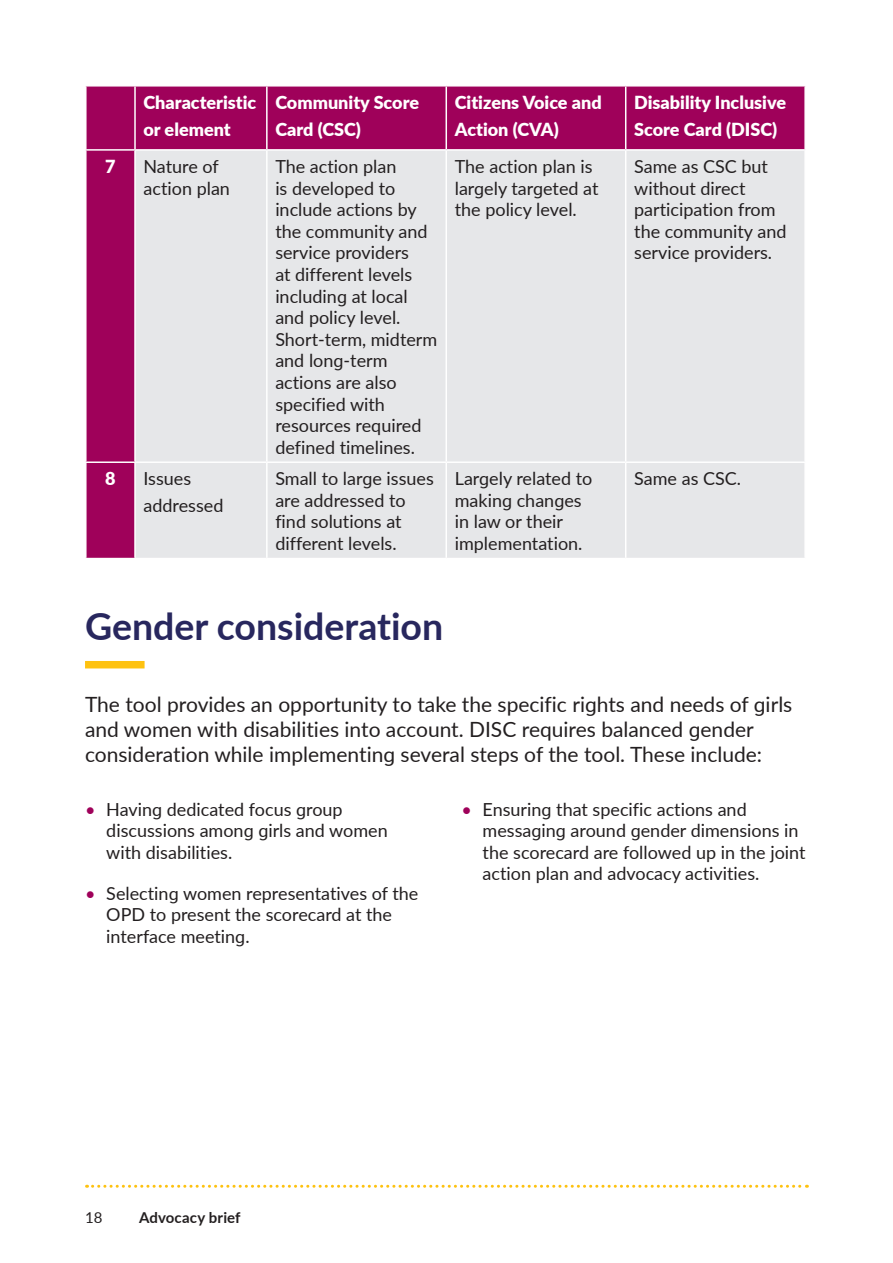
<style>
.page{position:relative;width:893px;height:1263px;background:#fff}
.page>*{position:absolute;margin:0;border:0;box-sizing:border-box;transform-origin:0 0}
.H3_Standard{font:700 37.5px "Lato";color:#28275e}
.Standfirst{font:21px/25.2px "Lato";color:#231f20}
.t1{font:18px/21.6px "Lato";color:#231f20}
.t2{font:900 18px/27px "Lato";color:#fff}
.t3{font:700 15px "Lato";letter-spacing:.01em;color:#231f20}
.t4{font:15px "Lato";color:#231f20}
.s1{color:#9f015a}
</style>
<div class="page">
<div style="left:87px;top:87px;width:717px;height:471px;background:#9f015a"></div>
<div style="left:136px;top:151px;width:668px;height:407px;background:#e6e7e9"></div>
<hr style="left:134px;top:87px;width:2px;height:62px;background:#fff">
<hr style="left:266px;top:87px;width:2px;height:62px;background:#fff">
<hr style="left:445px;top:87px;width:2px;height:62px;background:#fff">
<hr style="left:625px;top:87px;width:1px;height:62px;background:#fff">
<hr style="left:85px;top:149px;width:50px;height:2px;background:#fff">
<hr style="left:135px;top:149px;width:132px;height:2px;background:#fff">
<hr style="left:267px;top:149px;width:179px;height:2px;background:#fff">
<hr style="left:446px;top:149px;width:180px;height:2px;background:#fff">
<hr style="left:626px;top:149px;width:180px;height:2px;background:#fff">
<hr style="left:134px;top:151px;width:2px;height:310px;background:#fff">
<hr style="left:266px;top:151px;width:2px;height:310px;background:#fff">
<hr style="left:445px;top:151px;width:2px;height:310px;background:#fff">
<hr style="left:625px;top:151px;width:1px;height:310px;background:#fff">
<hr style="left:85px;top:461px;width:50px;height:2px;background:#fff">
<hr style="left:135px;top:461px;width:132px;height:2px;background:#fff">
<hr style="left:134px;top:463px;width:2px;height:95px;background:#fff">
<hr style="left:267px;top:461px;width:179px;height:2px;background:#fff">
<hr style="left:266px;top:463px;width:2px;height:95px;background:#fff">
<hr style="left:446px;top:461px;width:180px;height:2px;background:#fff">
<hr style="left:445px;top:463px;width:2px;height:95px;background:#fff">
<hr style="left:626px;top:461px;width:180px;height:2px;background:#fff">
<hr style="left:625px;top:463px;width:1px;height:95px;background:#fff">
<div style="left:85px;top:661px;width:60px;height:7px;background:#fec210"></div>
<svg style="left:87px;top:1185px;width:720px;height:3px"></svg>
<p class="t2" style="left:144px;top:88px;width:114px">Characteristic or element</p>
<p class="t2" style="left:275px;top:88px;width:145px">Community Score<br>Card (CSC)</p>
<p class="t2" style="left:455px;top:88px;width:148px">Citizens Voice and<br>Action (CVA)</p>
<p class="t2" style="left:634px;top:88px;width:153px">Disability Inclusive<br>Score Card (DISC)</p>
<p class="t2" style="left:105px;top:152px;width:12px">7</p>
<p class="t1" style="left:144px;top:155px;width:88px">Nature of action plan</p>
<p class="t1" style="left:275px;top:155px;width:163px">The action plan<br>is developed to include actions by the community and service providers<br>at different levels including at local and policy level.<br>Short-term, midterm and long-term actions are also specified with resources required defined timelines.</p>
<p class="t1" style="left:455px;top:155px;width:145px">The action plan is largely targeted at the policy level.</p>
<p class="t1" style="left:634px;top:155px;width:154px">Same as CSC but without direct participation from the community and service providers.</p>
<p class="t2" style="left:105px;top:464px;width:12px">8</p>
<p class="t1" style="left:144px;top:464px;width:81px;line-height:27px">Issues addressed</p>
<p class="t1" style="left:275px;top:467px;width:160px">Small to large issues are addressed to find solutions at different levels.</p>
<p class="t1" style="left:455px;top:467px;width:139px">Largely related to making changes in law or their implementation.</p>
<p class="t1" style="left:634px;top:467px;width:108px">Same as CSC.</p>
<p class="H3_Standard" style="left:85px;top:598px;width:360px">Gender consideration</p>
<p class="Standfirst" style="left:85px;top:690px;width:709px">The tool provides an opportunity to take the specific rights and needs of girls and women with disabilities into account. DISC requires balanced gender consideration while implementing several steps of the tool. These include:</p>
<p class="t1" style="left:106px;top:797px;width:283px;text-indent:-21px"><span class="s1">•</span> Having dedicated focus group discussions among girls and women with disabilities.</p>
<p class="t1" style="left:106px;top:881px;width:314px;text-indent:-21px"><span class="s1">•</span> Selecting women representatives of the<br>OPD to present the scorecard at the interface meeting.</p>
<p class="t1" style="left:483px;top:797px;width:324px;text-indent:-21px"><span class="s1">•</span> Ensuring that specific actions and messaging around gender dimensions in the scorecard are followed up in the joint action plan and advocacy activities.</p>
<p class="t4" style="left:85px;top:1207px;width:19px">18</p>
<p class="t3" style="left:139px;top:1207px;width:103px">Advocacy brief</p>
</div>
